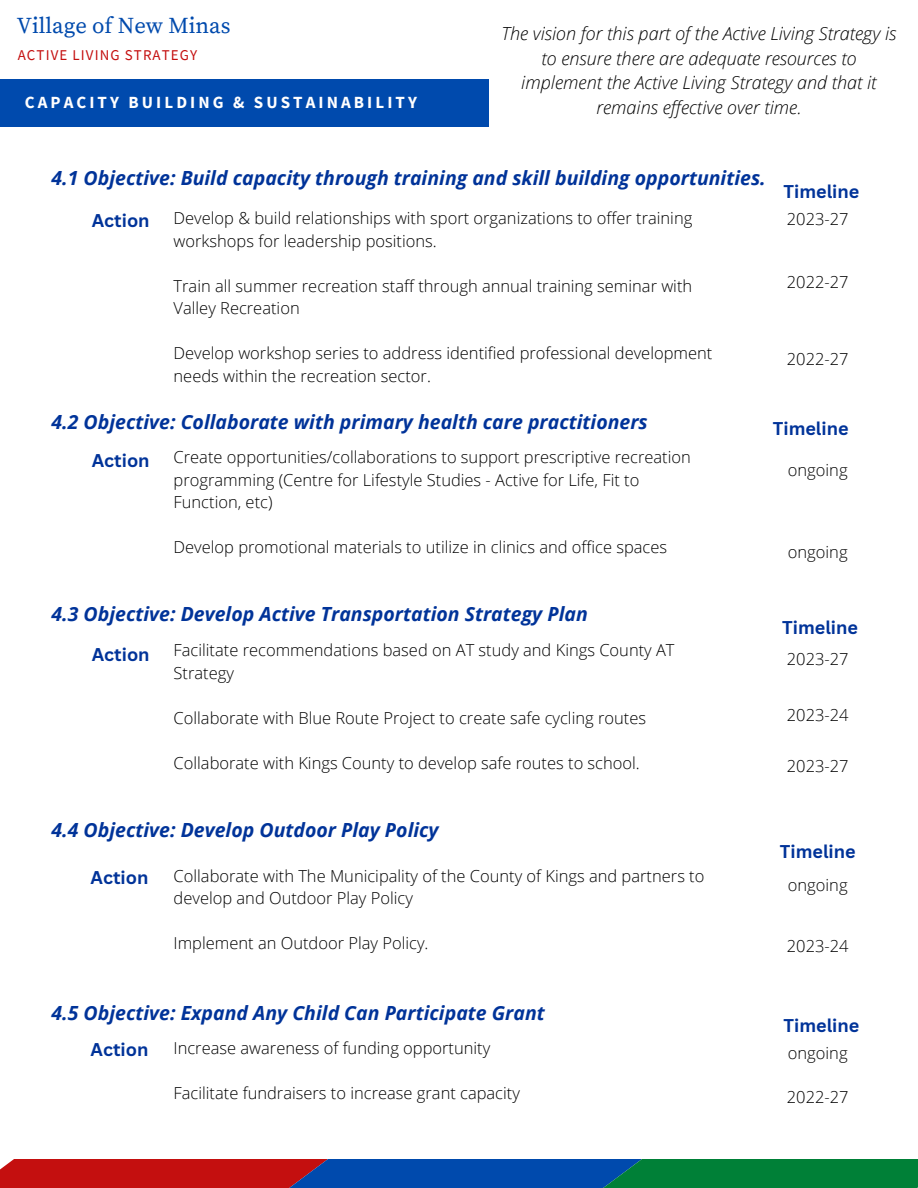
<style>
.page{position:relative;width:918px;height:1188px;background:#fff}
.page>*{position:absolute;margin:0;border:0;box-sizing:border-box;transform-origin:0 0}
.t1{font:22.5px "Source Serif Pro";color:#004aad}
.t2{font:italic 700 19.5px "Open Sans";color:#039}
.t3{font:italic 300 18px/24.8px "Open Sans";color:#000;text-align:center}
.t4{font:700 18px "Canva Sans";color:#039}
.t5{font:700 16.95px "Source Sans Pro";letter-spacing:.18em;color:#fff}
.t6{font:300 16.5px/22.5px "Open Sans";color:#000}
.t7{font:14.85px "Source Sans Pro";letter-spacing:.075em;color:#c40f0f}
</style>
<div class="page">
<svg style="left:0;top:1159px;width:918px;height:29px;background:#424852"></svg>
<div style="left:0;top:80px;width:488px;height:46px;background:#004aad"></div>
<h1 class="t1" style="left:17px;top:12px;width:215px">Village of New Minas</h1>
<p class="t7" style="left:18px;top:45px;width:181px">ACTIVE LIVING STRATEGY</p>
<p class="t5" style="left:25px;top:91px;width:394px">CAPACITY BUILDING &amp; SUSTAINABILITY</p>
<p class="t3" style="left:501px;top:20px;width:397px">The vision for this part of the Active Living Strategy is to ensure there are adequate resources to implement the Active Living Strategy and that it remains effective over time.</p>
<p class="t2" style="left:51px;top:164px;width:716px">4.1 Objective: Build capacity through training and skill building opportunities.</p>
<p class="t4" style="left:92px;top:208px;width:59px">Action</p>
<p class="t6" style="left:174px;top:207px;width:520px">Develop &amp; build relationships with sport organizations to offer training workshops for leadership positions.</p>
<p class="t6" style="left:174px;top:274px;width:520px">Train all summer recreation staff through annual training seminar with<br>Valley Recreation</p>
<p class="t6" style="left:174px;top:342px;width:540px">Develop workshop series to address identified professional development needs within the recreation sector.</p>
<p class="t4" style="left:784px;top:179px;width:77px">Timeline</p>
<p class="t6" style="left:787px;top:207px;width:63px">2023-27</p>
<p class="t6" style="left:787px;top:271px;width:63px">2022-27</p>
<p class="t6" style="left:787px;top:347px;width:63px">2022-27</p>
<p class="t2" style="left:51px;top:409px;width:598px">4.2 Objective: Collaborate with primary health care practitioners</p>
<p class="t4" style="left:92px;top:448px;width:59px">Action</p>
<p class="t6" style="left:174px;top:446px;width:519px">Create opportunities/collaborations to support prescriptive recreation programming (Centre for Lifestyle Studies - Active for Life, Fit to<br>Function, etc)</p>
<p class="t6" style="left:174px;top:536px;width:495px">Develop promotional materials to utilize in clinics and office spaces</p>
<p class="t4" style="left:773px;top:415px;width:77px">Timeline</p>
<p class="t6" style="left:788px;top:458px;width:61px">ongoing</p>
<p class="t6" style="left:788px;top:540px;width:61px">ongoing</p>
<p class="t2" style="left:51px;top:601px;width:538px">4.3 Objective: Develop Active Transportation Strategy Plan</p>
<p class="t4" style="left:92px;top:642px;width:59px">Action</p>
<p class="t6" style="left:174px;top:639px;width:503px">Facilitate recommendations based on AT study and Kings County AT<br>Strategy</p>
<p class="t6" style="left:174px;top:706px;width:474px">Collaborate with Blue Route Project to create safe cycling routes</p>
<p class="t6" style="left:174px;top:751px;width:468px">Collaborate with Kings County to develop safe routes to school.</p>
<p class="t4" style="left:782px;top:615px;width:77px">Timeline</p>
<p class="t6" style="left:787px;top:647px;width:63px">2023-27</p>
<p class="t6" style="left:787px;top:703px;width:63px">2023-24</p>
<p class="t6" style="left:787px;top:755px;width:63px">2023-27</p>
<p class="t2" style="left:51px;top:817px;width:389px">4.4 Objective: Develop Outdoor Play Policy</p>
<p class="t6" style="left:174px;top:864px;width:532px">Collaborate with The Municipality of the County of Kings and partners to develop and Outdoor Play Policy</p>
<p class="t6" style="left:174px;top:931px;width:256px">Implement an Outdoor Play Policy.</p>
<p class="t4" style="left:91px;top:864px;width:59px">Action</p>
<p class="t4" style="left:780px;top:839px;width:77px">Timeline</p>
<p class="t6" style="left:788px;top:873px;width:61px">ongoing</p>
<p class="t6" style="left:787px;top:934px;width:63px">2023-24</p>
<p class="t2" style="left:51px;top:999px;width:495px">4.5 Objective: Expand Any Child Can Participate Grant</p>
<p class="t6" style="left:174px;top:1036px;width:318px">Increase awareness of funding opportunity</p>
<p class="t6" style="left:174px;top:1081px;width:348px">Facilitate fundraisers to increase grant capacity</p>
<p class="t4" style="left:91px;top:1036px;width:59px">Action</p>
<p class="t4" style="left:784px;top:1013px;width:77px">Timeline</p>
<p class="t6" style="left:788px;top:1041px;width:61px">ongoing</p>
<p class="t6" style="left:787px;top:1086px;width:63px">2022-27</p>
</div>
